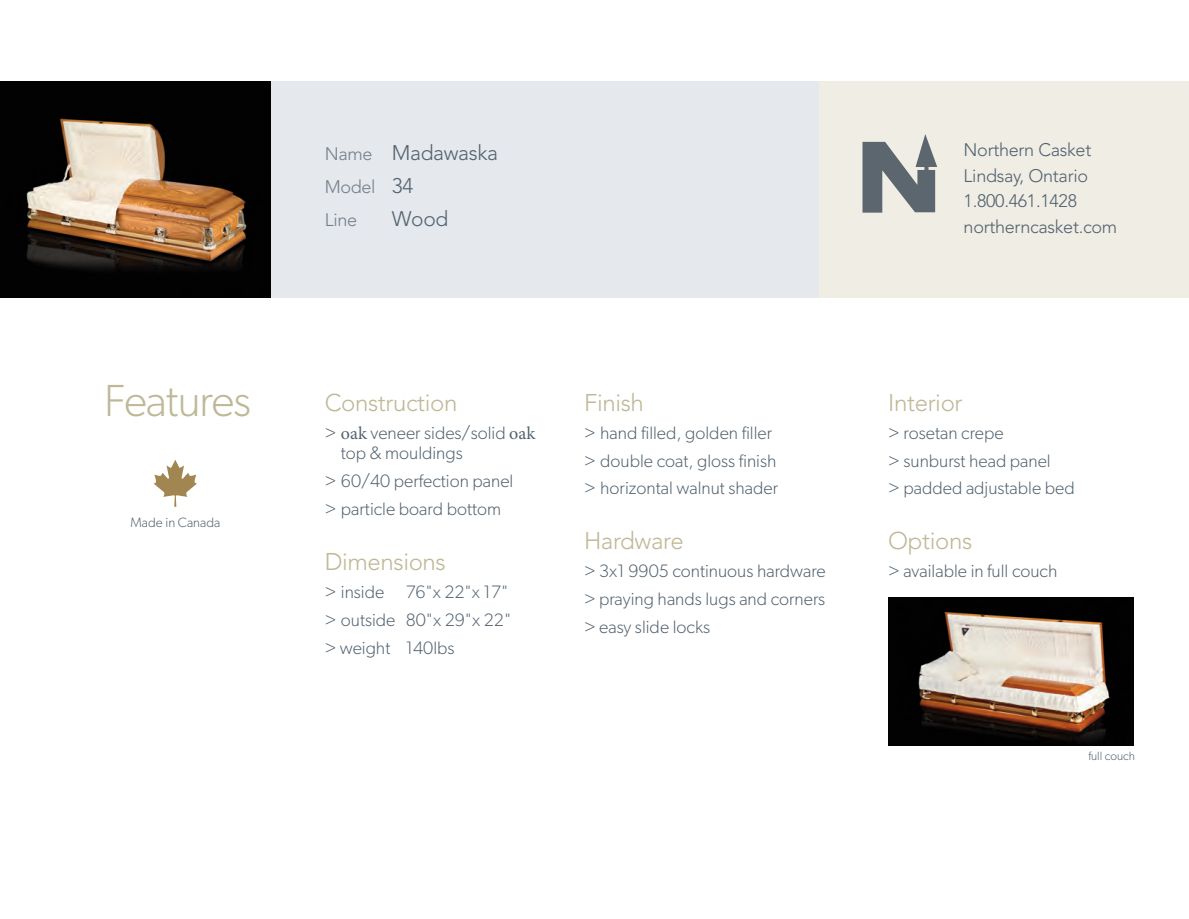
<style>
.page{position:relative;width:1189px;height:919px;background:#fff}
.page>*{position:absolute;margin:0;border:0;box-sizing:border-box;transform-origin:0 0}
.t1{font:300 45px "Gibson";letter-spacing:-.02em;color:#bfb897}
.t2{font:300 24px "Avenir";letter-spacing:-.015em;color:#bfb897}
.t3{font:300 21px "Avenir";letter-spacing:-.015em;color:#52626f}
.t4{font:300 18px/27.8px "Gibson";color:#52626f}
.t5{font:300 18px/25.5px "Avenir";letter-spacing:-.015em;color:#52626f}
.t6{font:300 18px/33px "Avenir";letter-spacing:-.015em;color:#737f8c}
.t7{font:300 13.5px "Gibson";color:#52626f}
.t8{font:300 12px "Gibson";color:#52626f}
.s1{font-size:18px;color:#737f8c}
.s2{font-size:21px;color:#52626f}
.s3{font-family:"Minion Pro";font-weight:400}
</style>
<div class="page">
<img style="left:0;top:82px;width:271px;height:216px">
<div style="left:271px;top:82px;width:548px;height:216px;background:#e5e8ec"></div>
<div style="left:819px;top:82px;width:369px;height:216px;background:#f0ede5"></div>
<svg style="left:862px;top:134px;width:75px;height:78px"></svg>
<svg style="left:154px;top:460px;width:43px;height:46px"></svg>
<img style="left:888px;top:597px;width:245px;height:148px">
<p class="t3" style="left:325px;top:144px;width:175px"><span class="s1">Name</span> Madawaska</p>
<p class="t6" style="left:325px;top:171px;width:90px">Model <span class="s2">34<br></span>Line</p>
<p class="t3" style="left:392px;top:210px;width:58px">Wood</p>
<h1 class="t1" style="left:104px;top:385px;width:148px">Features</h1>
<h2 class="t2" style="left:325px;top:393px;width:134px">Construction</h2>
<p class="t4" style="left:341px;top:425px;width:196px;line-height:19.6px;text-indent:-16px">&gt; <span class="s3">oak</span> veneer sides/solid <span class="s3">oak </span>top &amp; mouldings</p>
<p class="t4" style="left:325px;top:468px;width:190px">&gt; 60/40 perfection panel &gt; particle board bottom</p>
<h2 class="t2" style="left:325px;top:552px;width:123px">Dimensions</h2>
<p class="t4" style="left:325px;top:579px;width:188px">&gt; inside 76"x 22"x 17" &gt; outside 80"x 29"x 22" &gt; weight 140lbs</p>
<p class="t7" style="left:131px;top:517px;width:91px">Made in Canada</p>
<h2 class="t2" style="left:584px;top:393px;width:61px">Finish</h2>
<p class="t4" style="left:584px;top:420px;width:196px">&gt; hand filled, golden filler &gt; double coat, gloss finish &gt; horizontal walnut shader</p>
<h2 class="t2" style="left:584px;top:531px;width:101px">Hardware</h2>
<p class="t4" style="left:584px;top:558px;width:243px;text-align:justify">&gt; 3x1 9905 continuous hardware &gt; praying hands lugs and corners &gt; easy slide locks</p>
<p class="t5" style="left:963px;top:138px;width:155px">Northern Casket<br>Lindsay, Ontario<br>1.800.461.1428 northerncasket.com</p>
<h2 class="t2" style="left:888px;top:393px;width:76px">Interior</h2>
<p class="t4" style="left:888px;top:420px;width:188px">&gt; rosetan crepe<br>&gt; sunburst head panel<br>&gt; padded adjustable bed</p>
<h2 class="t2" style="left:888px;top:531px;width:85px">Options</h2>
<p class="t4" style="left:888px;top:558px;width:171px">&gt; available in full couch</p>
<p class="t8" style="left:1088px;top:751px;width:48px">full couch</p>
</div>
